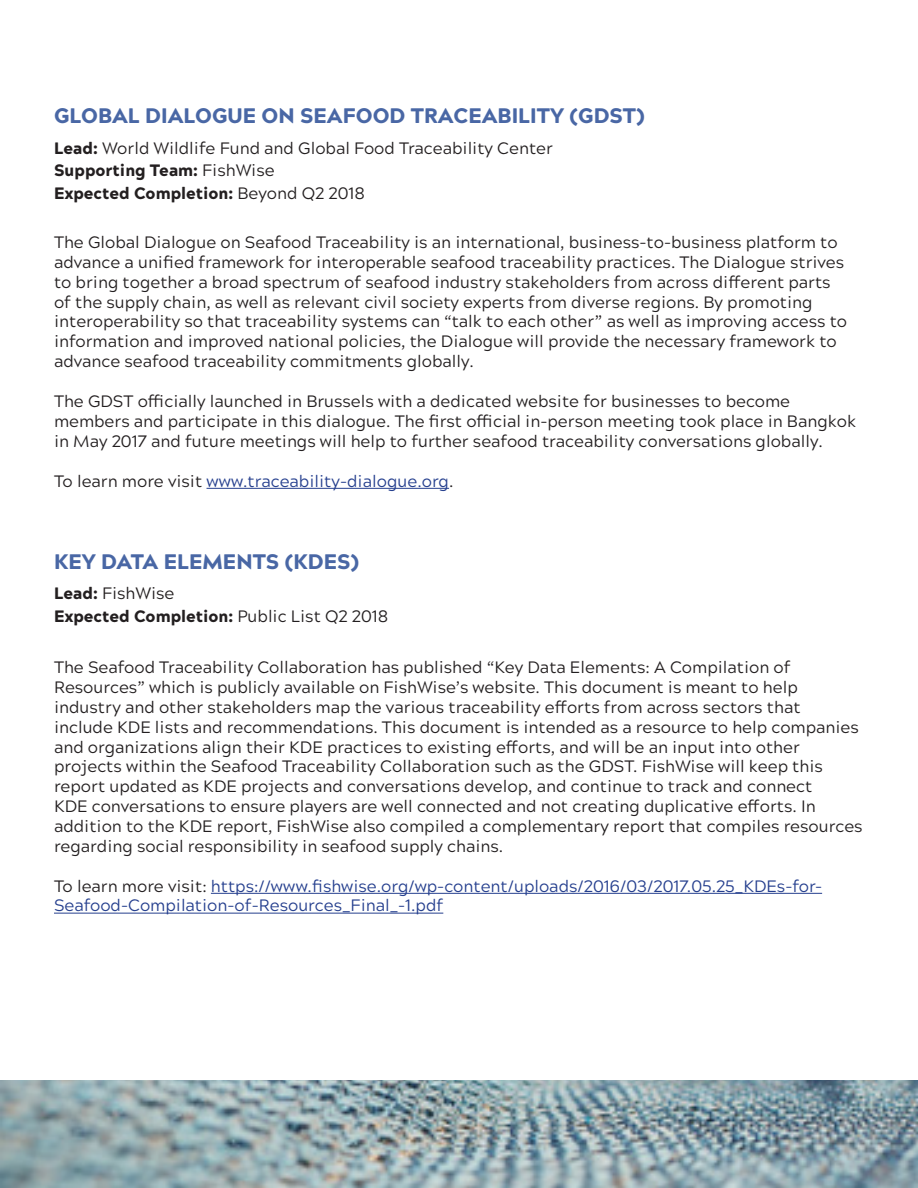
<style>
.page{position:relative;width:918px;height:1188px;background:#fff}
.page>*{position:absolute;margin:0;border:0;box-sizing:border-box;transform-origin:0 0}
.t1{font:900 21px "Acherus Grotesque";color:#4967a5}
.t2{font:16.5px/19.8px "Acherus Grotesque";color:#231f20}
.t3{font:16.5px/19.8px "Acherus Grotesque";color:#253f8e}
.t4{font:900 16.5px "Acherus Grotesque";color:#231f20}
.s1{font-weight:900}
.s2{font-weight:400}
.s3{color:#231f20}
</style>
<div class="page">
<hr style="left:207px;top:488px;width:242px;height:1px;background:#253f8e">
<hr style="left:211px;top:893px;width:611px;height:1px;background:#253f8e">
<hr style="left:54px;top:913px;width:389px;height:1px;background:#253f8e">
<img style="left:0;top:1080px;width:918px;height:108px">
<p class="t1" style="left:54px;top:98px;width:592px">GLOBAL DIALOGUE ON SEAFOOD TRACEABILITY (GDST)</p>
<p class="t2" style="left:54px;top:137px;width:500px"><span class="s1">Lead:</span> World Wildlife Fund and Global Food Traceability Center</p>
<p class="t4" style="left:54px;top:156px;width:222px">Supporting Team: <span class="s2">FishWise</span></p>
<p class="t4" style="left:54px;top:179px;width:312px">Expected Completion: <span class="s2">Beyond Q2 2018</span></p>
<p class="t2" style="left:54px;top:232px;width:795px">The Global Dialogue on Seafood Traceability is an international, business-to-business platform to advance a unified framework for interoperable seafood traceability practices. The Dialogue strives to bring together a broad spectrum of seafood industry stakeholders from across different parts of the supply chain, as well as relevant civil society experts from diverse regions. By promoting interoperability so that traceability systems can “talk to each other” as well as improving access to information and improved national policies, the Dialogue will provide the necessary framework to advance seafood traceability commitments globally.</p>
<p class="t2" style="left:54px;top:390px;width:804px">The GDST officially launched in Brussels with a dedicated website for businesses to become members and participate in this dialogue. The first official in-person meeting took place in Bangkok in May 2017 and future meetings will help to further seafood traceability conversations globally.</p>
<p class="t3" style="left:54px;top:470px;width:401px"><span class="s3">To learn more visit</span> www.traceability-dialogue.org<span class="s3">.</span></p>
<p class="t1" style="left:54px;top:543px;width:307px">KEY DATA ELEMENTS (KDES)</p>
<p class="t2" style="left:54px;top:583px;width:122px"><span class="s1">Lead:</span> FishWise</p>
<p class="t4" style="left:54px;top:602px;width:335px">Expected Completion: <span class="s2">Public List Q2 2018</span></p>
<p class="t2" style="left:54px;top:657px;width:810px">The Seafood Traceability Collaboration has published “Key Data Elements: A Compilation of Resources” which is publicly available on FishWise’s website. This document is meant to help industry and other stakeholders map the various traceability efforts from across sectors that include KDE lists and recommendations. This document is intended as a resource to help companies and organizations align their KDE practices to existing efforts, and will be an input into other projects within the Seafood Traceability Collaboration such as the GDST. FishWise will keep this report updated as KDE projects and conversations develop, and continue to track and connect<br>KDE conversations to ensure players are well connected and not creating duplicative efforts. In addition to the KDE report, FishWise also compiled a complementary report that compiles resources regarding social responsibility in seafood supply chains.</p>
<p class="t3" style="left:54px;top:875px;width:770px"><span class="s3">To learn more visit:</span> https://www.fishwise.org/wp-content/uploads/2016/03/2017.05.25_KDEs-for-<br>Seafood-Compilation-of-Resources_Final_-1.pdf</p>
</div>
